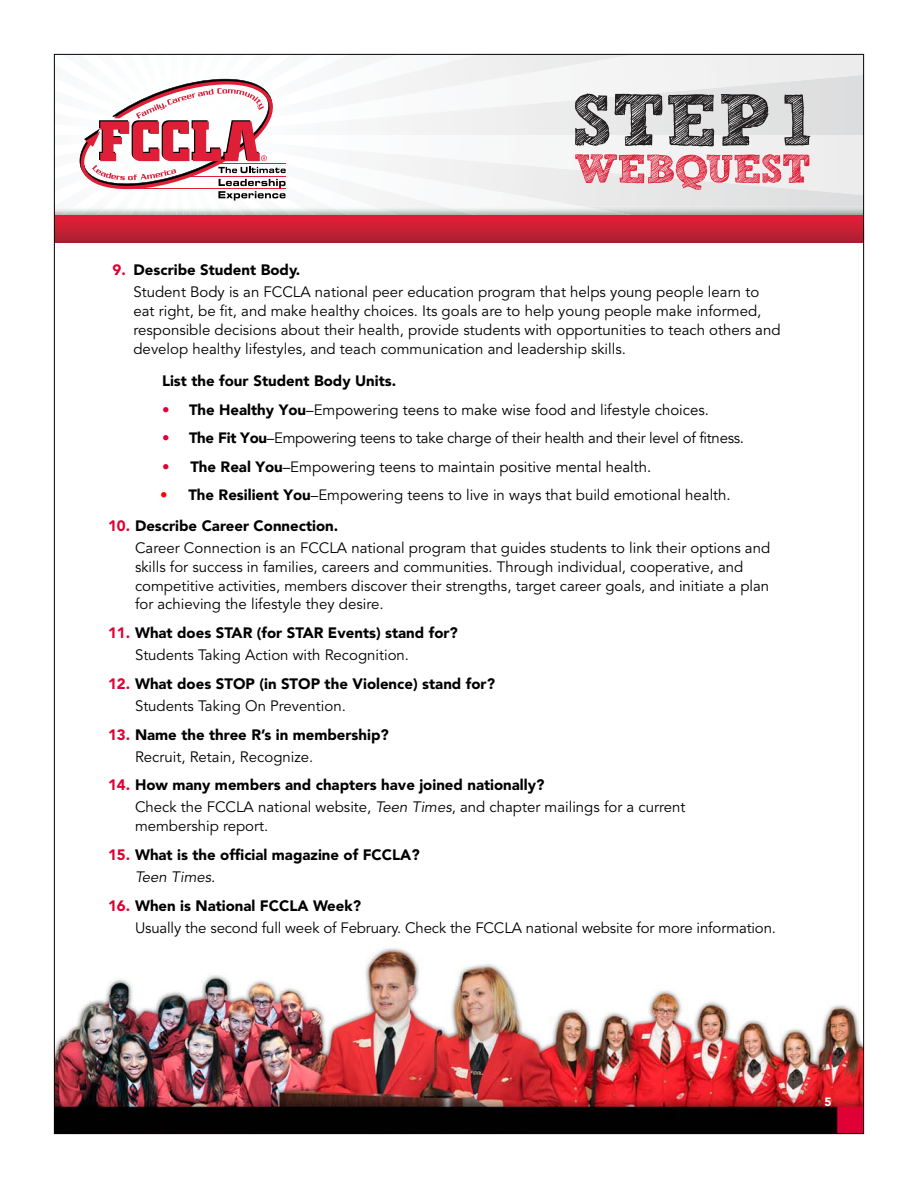
<style>
.page{position:relative;width:918px;height:1188px;background:#fff}
.page>*{position:absolute;margin:0;border:0;box-sizing:border-box;transform-origin:0 0}
.t1{font:15px/22px "Avenir";color:#000}
.t2{font:900 15px/22px "Avenir";color:#000}
.t3{font:15px "Avenir";letter-spacing:-.02em;color:#000}
.t4{font:900 12px "Avenir";color:#fff}
.s1{font-weight:900;color:#e00034}
.s2{font-weight:900}
.s3{color:#e00034}
.s4{color:#f00}
.s5{font-weight:400}
.s6{font-style:italic}
.s7{font-weight:400;font-style:italic}
</style>
<div class="page">
<img style="left:158px;top:209px;width:2px;height:7px">
<img style="left:529px;top:207px;width:52px;height:9px">
<img style="left:171px;top:209px;width:12px;height:7px">
<img style="left:183px;top:209px;width:6px;height:7px">
<img style="left:56px;top:208px;width:8px;height:8px">
<img style="left:144px;top:209px;width:14px;height:7px">
<img style="left:127px;top:209px;width:17px;height:7px">
<img style="left:106px;top:209px;width:21px;height:7px">
<img style="left:64px;top:208px;width:42px;height:8px">
<img style="left:271px;top:208px;width:29px;height:8px">
<img style="left:300px;top:207px;width:73px;height:9px">
<img style="left:373px;top:206px;width:156px;height:10px">
<img style="left:581px;top:206px;width:281px;height:10px">
<img style="left:243px;top:208px;width:28px;height:8px">
<img style="left:221px;top:208px;width:22px;height:8px">
<img style="left:189px;top:208px;width:32px;height:8px">
<img style="left:160px;top:209px;width:11px;height:7px">
<svg style="left:56px;top:216px;width:806px;height:27px;background:#c61e34"></svg>
<svg style="left:79px;top:56px;width:783px;height:150px"></svg>
<img style="left:56px;top:948px;width:806px;height:184px">
<p class="t1" style="left:134px;top:260px;width:627px;text-indent:-21px"><span class="s1">9.</span> <span class="s2">Describe Student Body.<br></span>Student Body is an FCCLA national peer education program that helps young people learn to</p>
<p class="t1" style="left:134px;top:302px;width:649px;line-height:18.8px">eat right, be fit, and make healthy choices. Its goals are to help young people make informed, responsible decisions about their health, provide students with opportunities to teach others and develop healthy lifestyles, and teach communication and leadership skills.</p>
<p class="t2" style="left:162px;top:370px;width:236px">List the four Student Body Units.</p>
<p class="t1" style="left:162px;top:399px;width:549px"><span class="s3">•</span> <span class="s2">The Healthy You</span>–Empowering teens to make wise food and lifestyle choices.</p>
<p class="t3" style="left:162px;top:430px;width:584px"><span class="s3">•</span> <span class="s2">The Fit You</span>–Empowering teens to take charge of their health and their level of fitness.</p>
<p class="t1" style="left:162px;top:456px;width:491px"><span class="s3">•</span> <span class="s2">The Real You</span>–Empowering teens to maintain positive mental health.</p>
<p class="t1" style="left:160px;top:484px;width:572px"><span class="s4">•</span> <span class="s2">The Resilient You</span>–Empowering teens to live in ways that build emotional health.</p>
<p class="t1" style="left:135px;top:515px;width:637px;text-indent:-27px"><span class="s1">10.</span> <span class="s2">Describe Career Connection.<br></span>Career Connection is an FCCLA national program that guides students to link their options and</p>
<p class="t1" style="left:135px;top:558px;width:636px;line-height:18.8px">skills for success in families, careers and communities. Through individual, cooperative, and competitive activities, members discover their strengths, target career goals, and initiate a plan for achieving the lifestyle they desire.</p>
<p class="t2" style="left:135px;top:622px;width:324px;text-indent:-27px"><span class="s3">11.</span> What does STAR (for STAR Events) stand for?<br><span class="s5">Students Taking Action with Recognition.</span></p>
<p class="t2" style="left:135px;top:673px;width:362px;text-indent:-27px"><span class="s3">12.</span> What does STOP (in STOP the Violence) stand for?<br><span class="s5">Students Taking On Prevention.</span></p>
<p class="t2" style="left:135px;top:723px;width:255px;text-indent:-27px"><span class="s3">13.</span> Name the three R’s in membership?<br><span class="s5">Recruit, Retain, Recognize.</span></p>
<p class="t1" style="left:135px;top:775px;width:552px;text-indent:-27px"><span class="s1">14.</span> <span class="s2">How many members and chapters have joined nationally?<br></span>Check the FCCLA national website, <span class="s6">Teen Times</span>, and chapter mailings for a current</p>
<p class="t1" style="left:135px;top:815px;width:135px">membership report.</p>
<p class="t2" style="left:135px;top:844px;width:286px;text-indent:-27px"><span class="s3">15.</span> What is the official magazine of FCCLA?<br><span class="s7">Teen Times.</span></p>
<p class="t1" style="left:135px;top:895px;width:643px;text-indent:-27px"><span class="s1">16.</span> <span class="s2">When is National FCCLA Week?<br></span>Usually the second full week of February. Check the FCCLA national website for more information.</p>
<p class="t4" style="left:824px;top:1094px;width:9px">5</p>
</div>
